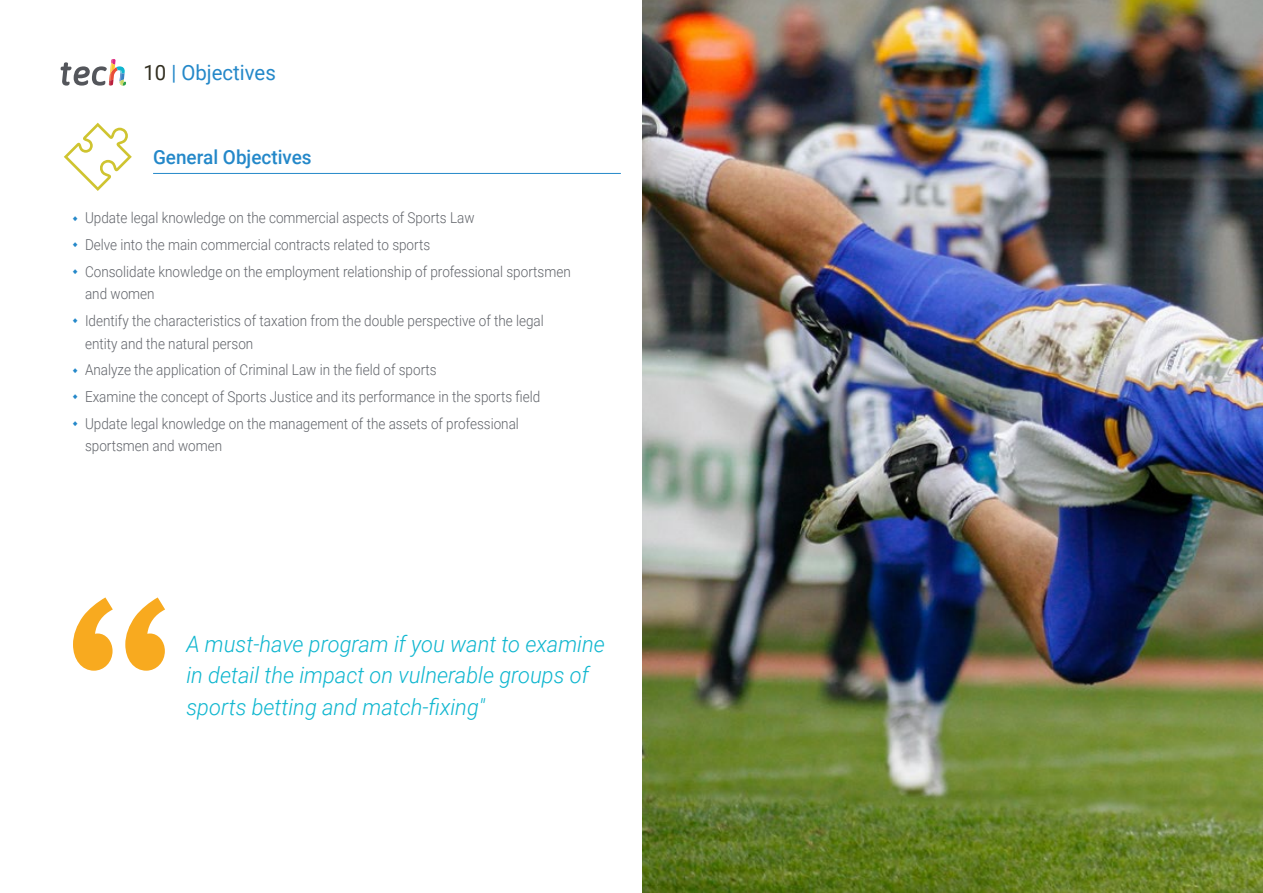
<style>
.page{position:relative;width:1263px;height:893px;background:#fff}
.page>*{position:absolute;margin:0;border:0;box-sizing:border-box;transform-origin:0 0}
.t1{font:italic 300 22.5px/31.5px "Roboto";color:#0fb6cf}
.t2{font:21px "Roboto";color:#2488c9}
.t3{font:500 19.5px "Roboto";color:#2488c9}
.t4{font:300 15px/26.7px "Roboto";color:#61646a;scale:.9 1}
.s1{color:#312e20}
</style>
<div class="page">
<hr style="left:153px;top:173px;width:468px;height:1px;background:#2488c9">
<svg style="left:64px;top:123px;width:68px;height:68px"></svg>
<img style="left:642px;top:0;width:621px;height:893px">
<svg style="left:73px;top:597px;width:92px;height:74px"></svg>
<svg style="left:61px;top:59px;width:65px;height:27px"></svg>
<h2 class="t2" style="left:144px;top:57px;width:134px"><span class="s1">10</span> | Objectives</h2>
<h3 class="t3" style="left:153px;top:144px;width:160px">General Objectives</h3>
<p class="t4" style="left:85px;top:204px;width:541px">Update legal knowledge on the commercial aspects of Sports Law<br>Delve into the main commercial contracts related to sports<br>Consolidate knowledge on the employment relationship of professional sportsmen</p>
<p class="t4" style="left:85px;top:280px;width:511px">and women<br>Identify the characteristics of taxation from the double perspective of the legal</p>
<p class="t4" style="left:85px;top:329px;width:507px">entity and the natural person<br>Analyze the application of Criminal Law in the field of sports<br>Examine the concept of Sports Justice and its performance in the sports field Update legal knowledge on the management of the assets of professional</p>
<p class="t4" style="left:85px;top:432px;width:154px">sportsmen and women</p>
<h1 class="t1" style="left:186px;top:627px;width:420px">A must-have program if you want to examine in detail the impact on vulnerable groups of sports betting and match-fixing"</h1>
</div>
